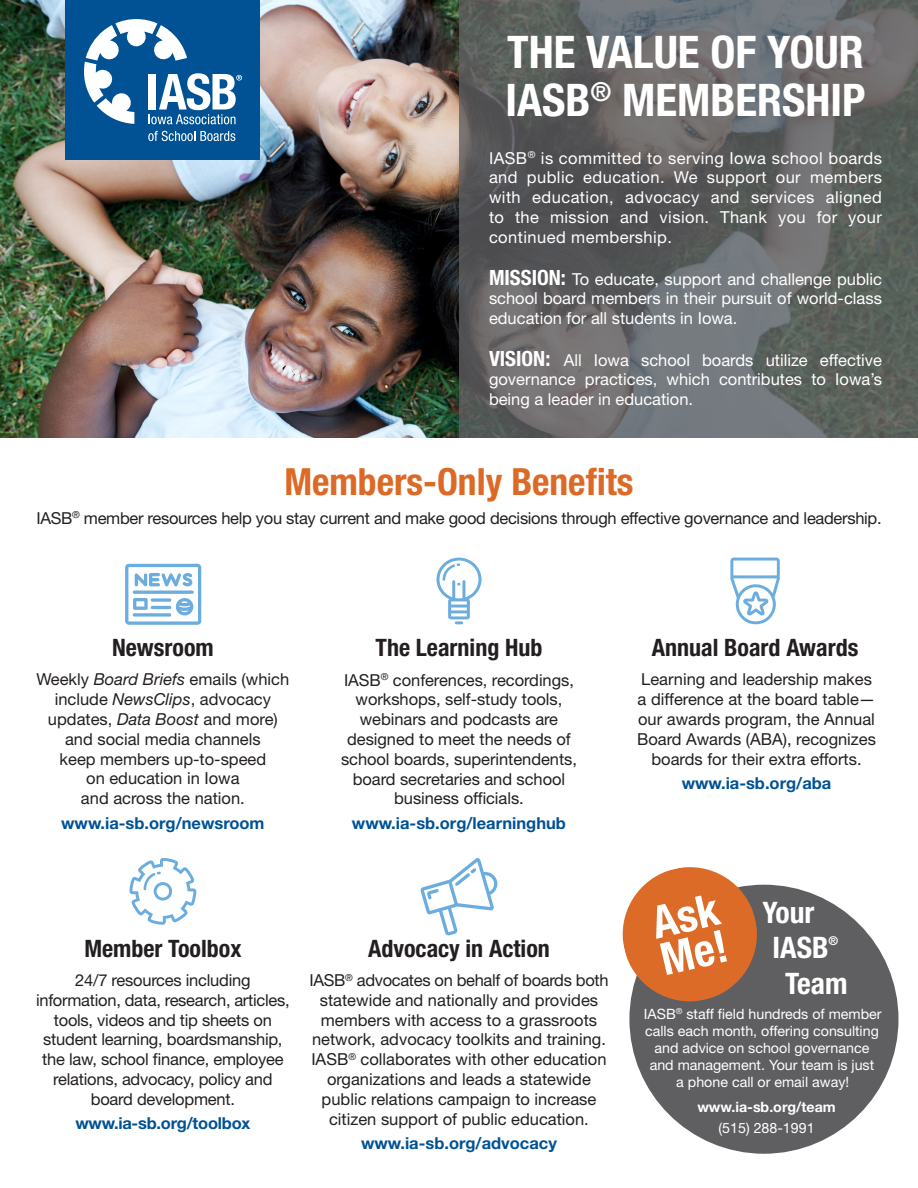
<style>
.page{position:relative;width:918px;height:1188px;background:#fff}
.page>*{position:absolute;margin:0;border:0;box-sizing:border-box;transform-origin:0 0}
.t1{font:700 condensed 45px/48px "Helvetica Neue LT Std";color:#fff}
.t2{font:700 condensed 37.5px "Helvetica Neue LT Std";color:#dc6a26}
.t3{font:700 condensed 29.7px/35.5px "Helvetica Neue LT Std";color:#fff;text-align:center}
.H3_-_membership_benefits{font:700 condensed 24px "Helvetica Neue LT Std";color:#231f20}
.website_url{font:16.5px/19.8px "Helvetica Neue LT Std";letter-spacing:-.005em;color:#231f20;text-align:center}
.t4{font:16.5px/19.8px "Helvetica Neue LT Std";color:#fff;text-align:justify}
.website_url-2{font:700 16.5px "Helvetica Neue LT Std";color:#015294}
.t5{font:14.25px/17.1px "Helvetica Neue LT Std";color:#fff;text-align:center}
.t6{font:700 14.25px "Helvetica Neue LT Std";color:#fff}
.t7{font:500 condensed 12.3px "Helvetica Neue LT Std";color:#fff}
.s1{font-weight:700;font-stretch:condensed;font-size:21px}
.s2{font-style:italic}
</style>
<div class="page">
<img style="left:0;top:0;width:459px;height:437px">
<svg style="left:459px;top:0;width:459px;height:437px;background:#636565"></svg>
<div style="left:65px;top:0;width:194px;height:160px;background:#015294"></div>
<svg style="left:148px;top:131px;width:87px;height:10px"></svg>
<svg style="left:84px;top:19px;width:158px;height:105px"></svg>
<div style="left:629px;top:885px;width:269px;height:269px;background:#5f5f62;border-radius:50%"></div>
<svg style="left:622px;top:867px;width:142px;height:140px"></svg>
<svg style="left:125px;top:564px;width:76px;height:61px"></svg>
<svg style="left:436px;top:558px;width:46px;height:66px"></svg>
<svg style="left:130px;top:858px;width:66px;height:67px"></svg>
<svg style="left:730px;top:558px;width:50px;height:67px"></svg>
<svg style="left:420px;top:858px;width:78px;height:78px"></svg>
<p class="t1" style="left:505px;top:27px;width:362px">THE VALUE OF YOUR<br>IASB<sup>®</sup> MEMBERSHIP</p>
<p class="t4" style="left:489px;top:148px;width:395px">IASB<sup>®</sup> is committed to serving Iowa school boards and public education. We support our members with education, advocacy and services aligned to the mission and vision. Thank you for your continued membership.</p>
<p class="t4" style="left:489px;top:269px;width:395px"><span class="s1">MISSION:</span> To educate, support and challenge public school board members in their pursuit of world-class education for all students in Iowa.</p>
<p class="t4" style="left:489px;top:350px;width:395px"><span class="s1">VISION:</span> All Iowa school boards utilize effective governance practices, which contributes to Iowa’s being a leader in education.</p>
<h2 class="t2" style="left:284px;top:459px;width:351px">Members-Only Benefits</h2>
<p class="website_url" style="left:36px;top:508px;width:847px">IASB<sup>®</sup> member resources help you stay current and make good decisions through effective governance and leadership.</p>
<p class="H3_-_membership_benefits" style="left:112px;top:633px;width:103px">Newsroom</p>
<p class="website_url" style="left:37px;top:669px;width:254px">Weekly <span class="s2">Board Briefs</span> emails (which include <span class="s2">NewsClips</span>, advocacy updates, <span class="s2">Data Boost</span> and more) and social media channels<br>keep members up-to-speed<br>on education in Iowa<br>and across the nation.</p>
<p class="website_url-2" style="left:61px;top:812px;width:205px">www.ia-sb.org/newsroom</p>
<p class="H3_-_membership_benefits" style="left:375px;top:633px;width:169px">The Learning Hub</p>
<p class="website_url" style="left:341px;top:670px;width:237px">IASB<sup>®</sup> conferences, recordings, workshops, self-study tools, webinars and podcasts are designed to meet the needs of school boards, superintendents, board secretaries and school business officials.</p>
<p class="website_url-2" style="left:352px;top:813px;width:216px">www.ia-sb.org/learninghub</p>
<p class="H3_-_membership_benefits" style="left:84px;top:934px;width:159px">Member Toolbox</p>
<p class="website_url" style="left:36px;top:970px;width:255px">24/7 resources including information, data, research, articles, tools, videos and tip sheets on student learning, boardsmanship, the law, school finance, employee relations, advocacy, policy and board development.</p>
<p class="website_url-2" style="left:75px;top:1113px;width:176px">www.ia-sb.org/toolbox</p>
<p class="H3_-_membership_benefits" style="left:368px;top:934px;width:183px">Advocacy in Action</p>
<p class="website_url" style="left:309px;top:970px;width:301px">IASB<sup>®</sup> advocates on behalf of boards both statewide and nationally and provides members with access to a grassroots network, advocacy toolkits and training.<br>IASB<sup>®</sup> collaborates with other education organizations and leads a statewide public relations campaign to increase citizen support of public education.</p>
<p class="website_url-2" style="left:361px;top:1133px;width:197px">www.ia-sb.org/advocacy</p>
<p class="H3_-_membership_benefits" style="left:652px;top:633px;width:208px">Annual Board Awards</p>
<p class="website_url" style="left:637px;top:669px;width:240px">Learning and leadership makes a difference at the board table— our awards program, the Annual<br>Board Awards (ABA), recognizes boards for their extra efforts.</p>
<p class="website_url-2" style="left:682px;top:773px;width:151px">www.ia-sb.org/aba</p>
<h2 class="t3" style="left:762px;top:894px;width:68px">Your<br>IASB</h2>
<h2 class="t7" style="left:829px;top:934px;width:11px">®</h2>
<h2 class="t3" style="left:785px;top:965px;width:64px">Team</h2>
<h2 class="t5" style="left:644px;top:1005px;width:239px">IASB<sup>®</sup> staff field hundreds of member calls each month, offering consulting and advice on school governance and management. Your team is just<br>a phone call or email away!</h2>
<p class="t6" style="left:697px;top:1098px;width:140px">www.ia-sb.org/team</p>
<p class="t5" style="left:719px;top:1120px;width:98px">(515) 288-1991</p>
</div>
